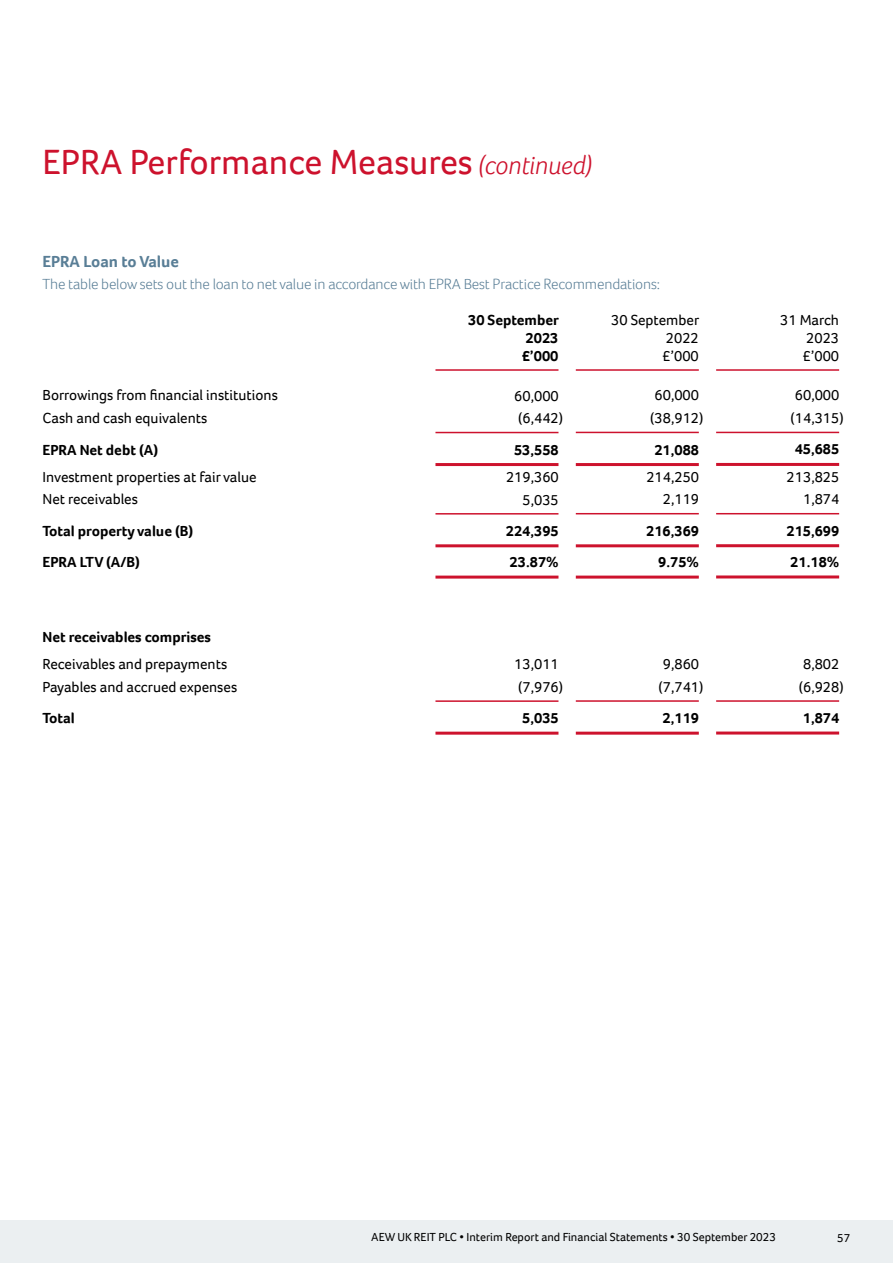
<style>
.page{position:relative;width:893px;height:1263px;background:#fff}
.page>*{position:absolute;margin:0;border:0;box-sizing:border-box;transform-origin:0 0}
.t1{font:36px "Foco";color:#cd122d}
.t2{font:700 16.5px "Foco";color:#597e96}
.t3{font:15px/18px "Foco";color:#000;text-align:justify}
.t4{font:700 15px/18px "Foco";color:#000;text-align:justify}
.t5{font:300 15px "Foco";letter-spacing:-.01em;color:#597e96}
.t6{font:12px "Foco";color:#000}
.s1{font-weight:300;font-style:italic;font-size:27px}
</style>
<div class="page">
<div style="left:0;top:1220px;width:893px;height:43px;background:#ebeff1"></div>
<hr style="left:435px;top:369px;width:123px;height:2px;background:#cd122d">
<hr style="left:576px;top:369px;width:123px;height:2px;background:#cd122d">
<hr style="left:716px;top:369px;width:123px;height:2px;background:#cd122d">
<hr style="left:435px;top:432px;width:123px;height:1px;background:#cd122d">
<hr style="left:576px;top:432px;width:123px;height:1px;background:#cd122d">
<hr style="left:716px;top:432px;width:123px;height:1px;background:#cd122d">
<hr style="left:435px;top:463px;width:123px;height:3px;background:#cd122d">
<hr style="left:576px;top:463px;width:123px;height:3px;background:#cd122d">
<hr style="left:716px;top:463px;width:123px;height:3px;background:#cd122d">
<hr style="left:435px;top:513px;width:123px;height:2px;background:#cd122d">
<hr style="left:576px;top:513px;width:123px;height:1px;background:#cd122d">
<hr style="left:716px;top:513px;width:123px;height:1px;background:#cd122d">
<hr style="left:435px;top:544px;width:123px;height:3px;background:#cd122d">
<hr style="left:576px;top:544px;width:123px;height:3px;background:#cd122d">
<hr style="left:716px;top:544px;width:123px;height:3px;background:#cd122d">
<hr style="left:435px;top:576px;width:123px;height:3px;background:#cd122d">
<hr style="left:576px;top:576px;width:123px;height:3px;background:#cd122d">
<hr style="left:716px;top:575px;width:123px;height:3px;background:#cd122d">
<hr style="left:435px;top:700px;width:123px;height:2px;background:#cd122d">
<hr style="left:576px;top:700px;width:123px;height:2px;background:#cd122d">
<hr style="left:716px;top:700px;width:123px;height:2px;background:#cd122d">
<hr style="left:435px;top:732px;width:123px;height:3px;background:#cd122d">
<hr style="left:576px;top:732px;width:123px;height:3px;background:#cd122d">
<hr style="left:716px;top:731px;width:123px;height:3px;background:#cd122d">
<h1 class="t1" style="left:43px;top:138px;width:551px">EPRA Performance Measures <span class="s1">(continued)</span></h1>
<p class="t2" style="left:43px;top:250px;width:138px">EPRA Loan to Value</p>
<p class="t5" style="left:43px;top:274px;width:619px">The table below sets out the loan to net value in accordance with EPRA Best Practice Recommendations:</p>
<p class="t4" style="left:522px;top:310px;width:39px;text-indent:-54px">30 September 2023 £’000</p>
<p class="t3" style="left:662px;top:310px;width:39px;text-indent:-51px">30 September 2022 £’000</p>
<p class="t3" style="left:803px;top:310px;width:38px;text-indent:-22px">31 March 2023 £’000</p>
<p class="t3" style="left:43px;top:386px;width:237px">Borrowings from financial institutions</p>
<p class="t3" style="left:514px;top:386px;width:46px">60,000</p>
<p class="t3" style="left:655px;top:386px;width:46px">60,000</p>
<p class="t3" style="left:795px;top:386px;width:46px">60,000</p>
<p class="t3" style="left:43px;top:409px;width:166px">Cash and cash equivalents</p>
<p class="t3" style="left:518px;top:409px;width:46px">(6,442)</p>
<p class="t3" style="left:650px;top:409px;width:55px">(38,912)</p>
<p class="t3" style="left:791px;top:409px;width:55px">(14,315)</p>
<p class="t4" style="left:43px;top:440px;width:117px">EPRA Net debt (A)</p>
<p class="t4" style="left:514px;top:440px;width:46px">53,558</p>
<p class="t4" style="left:654px;top:440px;width:46px">21,088</p>
<p class="t4" style="left:795px;top:440px;width:46px">45,685</p>
<p class="t3" style="left:43px;top:467px;width:216px">Investment properties at fair value</p>
<p class="t3" style="left:506px;top:468px;width:54px">219,360</p>
<p class="t3" style="left:646px;top:467px;width:54px">214,250</p>
<p class="t3" style="left:787px;top:467px;width:54px">213,825</p>
<p class="t3" style="left:43px;top:490px;width:97px">Net receivables</p>
<p class="t3" style="left:522px;top:490px;width:38px">5,035</p>
<p class="t3" style="left:663px;top:490px;width:38px">2,119</p>
<p class="t3" style="left:803px;top:490px;width:38px">1,874</p>
<p class="t4" style="left:43px;top:522px;width:152px">Total property value (B)</p>
<p class="t4" style="left:506px;top:522px;width:55px">224,395</p>
<p class="t4" style="left:646px;top:522px;width:55px">216,369</p>
<p class="t4" style="left:786px;top:521px;width:55px">215,699</p>
<p class="t4" style="left:43px;top:553px;width:99px">EPRA LTV (A/B)</p>
<p class="t4" style="left:510px;top:553px;width:51px">23.87%</p>
<p class="t4" style="left:658px;top:553px;width:42px">9.75%</p>
<p class="t4" style="left:790px;top:553px;width:51px">21.18%</p>
<p class="t4" style="left:43px;top:628px;width:170px">Net receivables comprises</p>
<p class="t3" style="left:43px;top:655px;width:186px">Receivables and prepayments</p>
<p class="t3" style="left:514px;top:655px;width:46px">13,011</p>
<p class="t3" style="left:663px;top:655px;width:38px">9,860</p>
<p class="t3" style="left:803px;top:655px;width:38px">8,802</p>
<p class="t3" style="left:43px;top:677px;width:196px">Payables and accrued expenses</p>
<p class="t3" style="left:518px;top:678px;width:46px">(7,976)</p>
<p class="t3" style="left:658px;top:677px;width:46px">(7,741)</p>
<p class="t3" style="left:799px;top:677px;width:46px">(6,928)</p>
<p class="t4" style="left:43px;top:709px;width:34px">Total</p>
<p class="t4" style="left:522px;top:709px;width:38px">5,035</p>
<p class="t4" style="left:663px;top:709px;width:38px">2,119</p>
<p class="t4" style="left:803px;top:709px;width:38px">1,874</p>
<p class="t6" style="left:371px;top:1229px;width:406px">AEW UK REIT PLC • Interim Report and Financial Statements • 30 September 2023</p>
<p class="t6" style="left:837px;top:1230px;width:15px">57</p>
</div>
